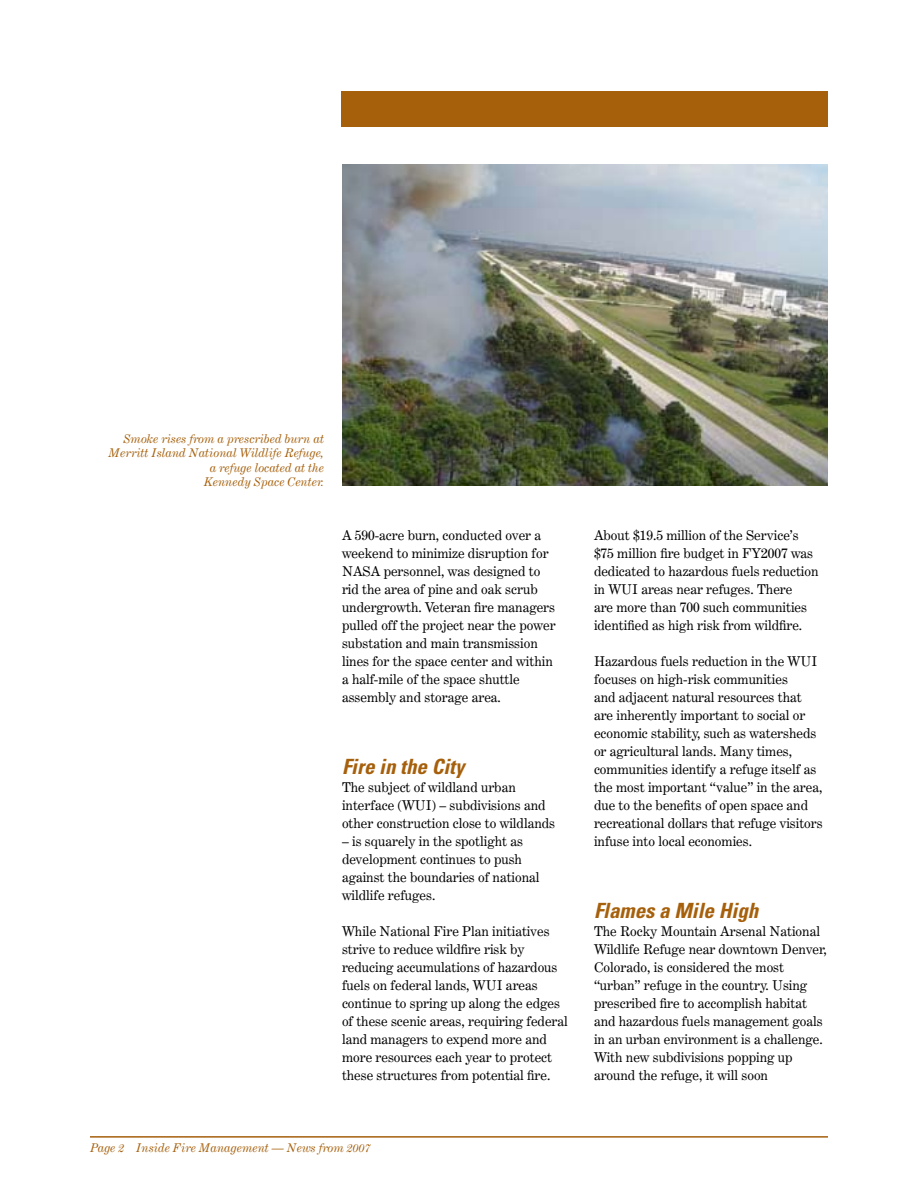
<style>
.page{position:relative;width:918px;height:1188px;background:#fff}
.page>*{position:absolute;margin:0;border:0;box-sizing:border-box;transform-origin:0 0}
.t1{font:italic 700 condensed 21px "Univers";color:#a6600c}
.t2{font:13.5px/18px "Century Expanded BT";color:#000}
.t3{font:italic 12px/14.4px "Century Expanded BT";color:#a6600c;text-align:right}
</style>
<div class="page">
<div style="left:342px;top:91px;width:486px;height:36px;background:#a6600c"></div>
<hr style="left:90px;top:1136px;width:738px;height:2px;background:#a6600c">
<img style="left:342px;top:164px;width:486px;height:322px">
<p class="t3" style="left:109px;top:431px;width:217px">Smoke rises from a prescribed burn at<br>Merritt Island National Wildlife Refuge, a refuge located at the<br>Kennedy Space Center.</p>
<p class="t2" style="left:342px;top:526px;width:215px">A 590-acre burn, conducted over a weekend to minimize disruption for NASA personnel, was designed to rid the area of pine and oak scrub undergrowth. Veteran fire managers pulled off the project near the power substation and main transmission lines for the space center and within a half-mile of the space shuttle assembly and storage area.</p>
<h1 class="t1" style="left:342px;top:754px;width:124px">Fire in the City</h1>
<p class="t2" style="left:342px;top:778px;width:215px">The subject of wildland urban interface (WUI) – subdivisions and other construction close to wildlands</p>
<p class="t2" style="left:342px;top:832px;width:199px">– is squarely in the spotlight as development continues to push against the boundaries of national wildlife refuges.</p>
<p class="t2" style="left:342px;top:922px;width:227px">While National Fire Plan initiatives strive to reduce wildfire risk by reducing accumulations of hazardous fuels on federal lands, WUI areas continue to spring up along the edges of these scenic areas, requiring federal land managers to expend more and more resources each year to protect these structures from potential fire.</p>
<p class="t3" style="left:90px;top:1141px;width:282px">Page 2 Inside Fire Management — News from 2007</p>
<p class="t2" style="left:594px;top:526px;width:226px">About $19.5 million of the Service’s $75 million fire budget in FY2007 was dedicated to hazardous fuels reduction in WUI areas near refuges. There<br>are more than 700 such communities identified as high risk from wildfire.</p>
<p class="t2" style="left:594px;top:652px;width:230px">Hazardous fuels reduction in the WUI focuses on high-risk communities<br>and adjacent natural resources that are inherently important to social or economic stability, such as watersheds or agricultural lands. Many times, communities identify a refuge itself as the most important “value” in the area, due to the benefits of open space and recreational dollars that refuge visitors infuse into local economies.</p>
<h1 class="t1" style="left:594px;top:898px;width:166px">Flames a Mile High</h1>
<p class="t2" style="left:594px;top:922px;width:234px">The Rocky Mountain Arsenal National Wildlife Refuge near downtown Denver, Colorado, is considered the most “urban” refuge in the country. Using prescribed fire to accomplish habitat and hazardous fuels management goals in an urban environment is a challenge.<br>With new subdivisions popping up around the refuge, it will soon</p>
</div>
